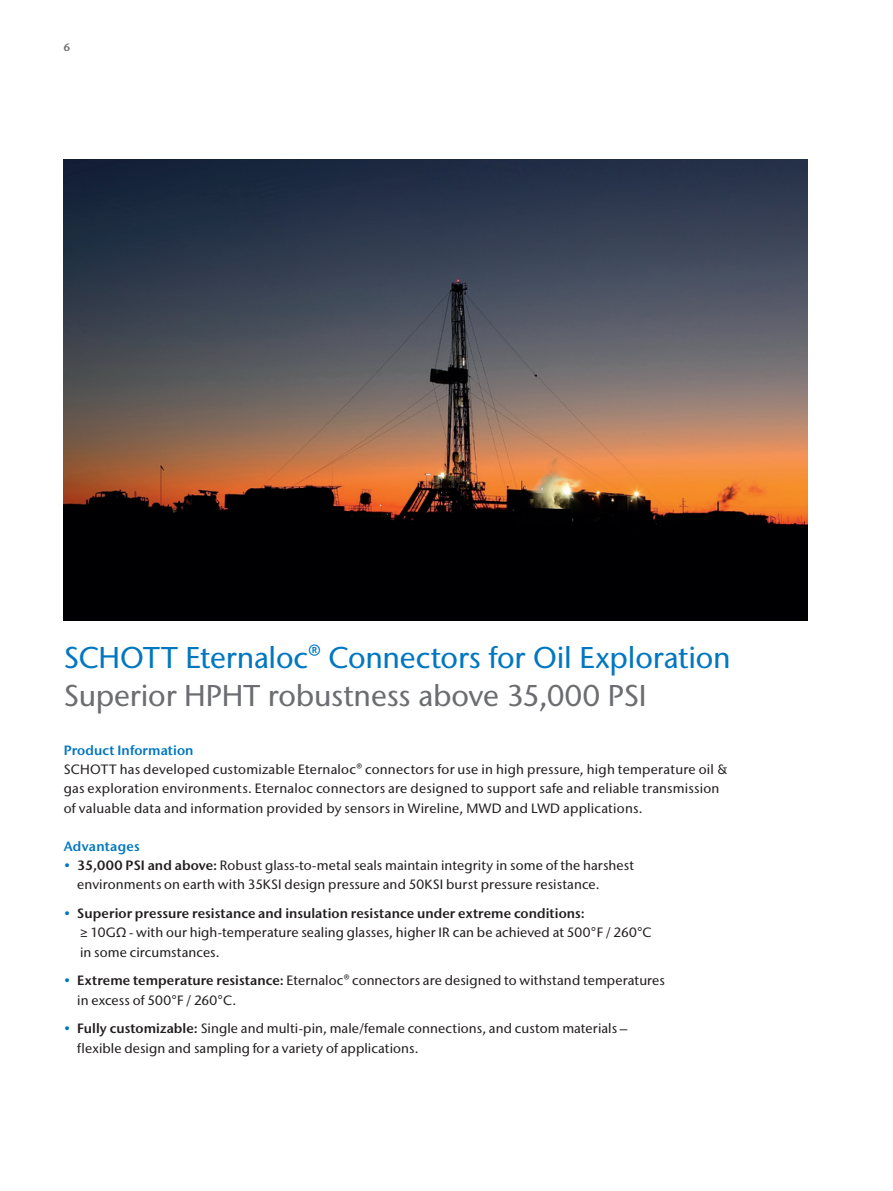
<style>
.page{position:relative;width:893px;height:1191px;background:#fff}
.page>*{position:absolute;margin:0;border:0;box-sizing:border-box;transform-origin:0 0}
.t1{font:500 30px "Stone Sans IIITC Std";letter-spacing:-.005em;color:#0077c0}
.t2{font:500 30px "Stone Sans IIITC Std";letter-spacing:-.01em;color:#6c6d70}
.t3{font:500 13.5px/19.2px "Stone Sans IIITC Std";letter-spacing:.01em;color:#231f20}
.t4{font:600 13.5px "Stone Sans IIITC Std";letter-spacing:.01em;color:#0077c0}
.t5{font:600 10.8px "Stone Sans Std";color:#6c6d70}
.s1{color:#0077c0}
.s2{font-weight:600}
</style>
<div class="page">
<img style="left:64px;top:159px;width:744px;height:461px">
<p class="t5" style="left:64px;top:40px;width:8px">6</p>
<h1 class="t1" style="left:64px;top:639px;width:668px">SCHOTT Eternaloc® Connectors for Oil Exploration</h1>
<h1 class="t2" style="left:64px;top:676px;width:584px">Superior HPHT robustness above 35,000 PSI</h1>
<p class="t4" style="left:64px;top:741px;width:131px">Product Information</p>
<p class="t3" style="left:64px;top:759px;width:666px">SCHOTT has developed customizable Eternaloc® connectors for use in high pressure, high temperature oil &amp; gas exploration environments. Eternaloc connectors are designed to support safe and reliable transmission of valuable data and information provided by sensors in Wireline, MWD and LWD applications.</p>
<p class="t4" style="left:64px;top:837px;width:77px">Advantages</p>
<p class="t3" style="left:77px;top:855px;width:559px;text-indent:-14px"><span class="s1">•</span> <span class="s2">35,000 PSI and above:</span> Robust glass-to-metal seals maintain integrity in some of the harshest environments on earth with 35KSI design pressure and 50KSI burst pressure resistance.</p>
<p class="t3" style="left:80px;top:903px;width:573px;text-indent:-16px"><span class="s1">•</span> <span class="s2">Superior pressure resistance and insulation resistance under extreme conditions:<br></span>≥ 10GΩ - with our high-temperature sealing glasses, higher IR can be achieved at 500°F / 260°C in some circumstances.</p>
<p class="t3" style="left:77px;top:971px;width:589px;text-indent:-14px"><span class="s1">•</span> <span class="s2">Extreme temperature resistance:</span> Eternaloc® connectors are designed to withstand temperatures in excess of 500°F / 260°C.</p>
<p class="t3" style="left:77px;top:1019px;width:552px;text-indent:-14px"><span class="s1">•</span> <span class="s2">Fully customizable:</span> Single and multi-pin, male/female connections, and custom materials – flexible design and sampling for a variety of applications.</p>
</div>
